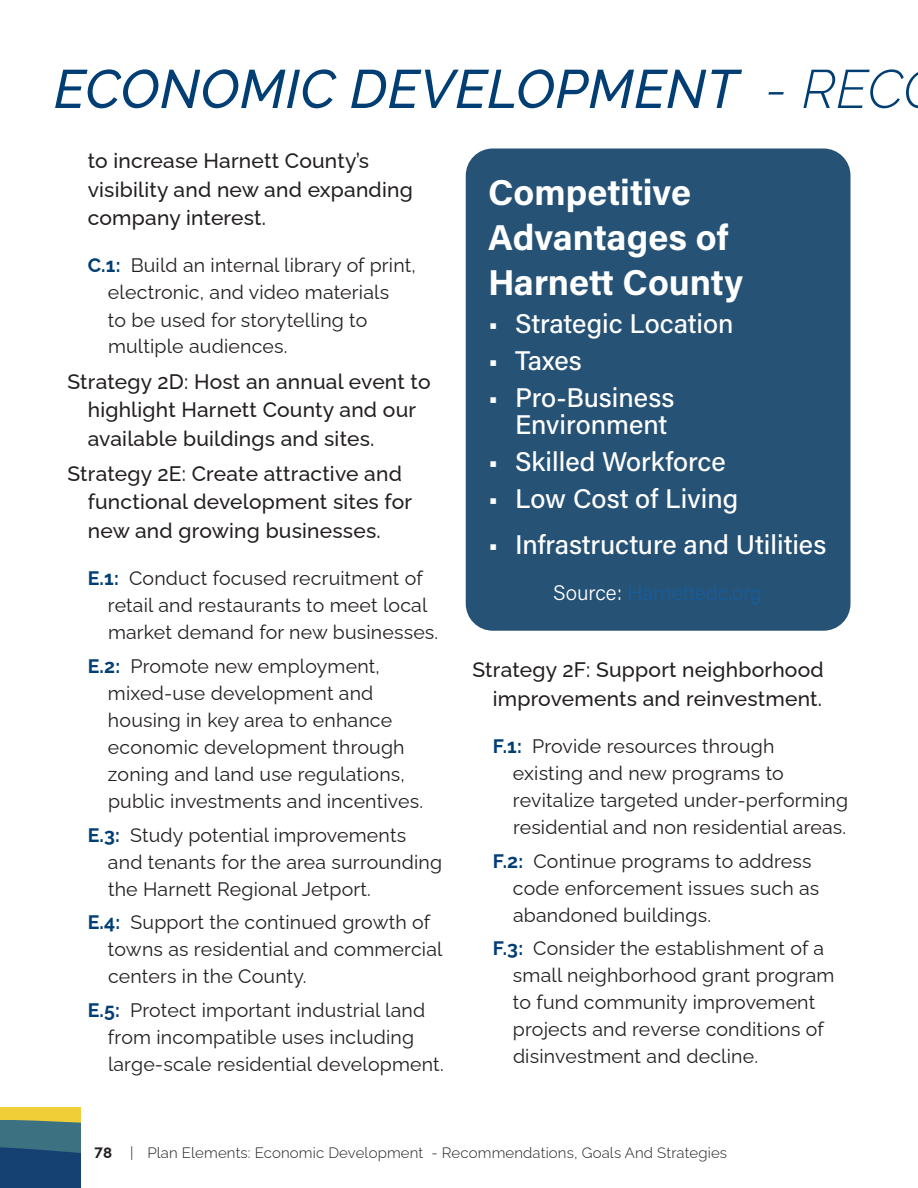
<style>
.page{position:relative;width:918px;height:1188px;background:#fff}
.page>*{position:absolute;margin:0;border:0;box-sizing:border-box;transform-origin:0 0}
.Section_Title{font:italic 500 54px "Raleway";letter-spacing:.01em;color:#003e74}
.Board_Callout{font:700 36px/45px "Acumin Pro";color:#fff}
.t1{font:500 27px/27px "Acumin Pro";color:#fff;text-align:right}
.t2{font:500 21px/28.5px "Raleway";letter-spacing:.01em;color:#231f20}
.Board_Callout-2{font:300 21px "Acumin Pro";color:#175d9e}
.t3{font:19.5px/27px "Raleway";letter-spacing:.01em;color:#231f20}
.t4{font:300 15px "Raleway";letter-spacing:.01em;color:#231f20}
.s1{font-weight:300}
.s2{font-weight:700;color:#003e74}
.s3{color:#fff}
.s4{font-weight:700}
</style>
<div class="page">
<svg style="left:0;top:1107px;width:81px;height:81px;background:#476a6d"></svg>
<div style="left:466px;top:148px;width:384px;height:483px;background:#265276;border-radius:27px"></div>
<p class="Section_Title" style="left:54px;top:47px;width:851px">ECONOMIC DEVELOPMENT <span class="s1">- REC</span></p>
<p class="t2" style="left:88px;top:144px;width:327px">to increase Harnett County’s visibility and new and expanding company interest.</p>
<p class="t3" style="left:108px;top:250px;width:309px;text-indent:-20px"><span class="s2">C.1:</span> Build an internal library of print, electronic, and video materials<br>to be used for storytelling to multiple audiences.</p>
<p class="t2" style="left:88px;top:365px;width:344px;text-indent:-20px">Strategy 2D: Host an annual event to highlight Harnett County and our available buildings and sites.</p>
<p class="t2" style="left:88px;top:457px;width:326px;text-indent:-20px">Strategy 2E: Create attractive and functional development sites for new and growing businesses.</p>
<p class="t3" style="left:108px;top:563px;width:329px;text-indent:-20px"><span class="s2">E.1:</span> Conduct focused recruitment of retail and restaurants to meet local market demand for new businesses.</p>
<p class="t3" style="left:108px;top:651px;width:314px;text-indent:-20px"><span class="s2">E.2:</span> Promote new employment, mixed-use development and housing in key area to enhance economic development through zoning and land use regulations, public investments and incentives.</p>
<p class="t3" style="left:108px;top:819px;width:336px;text-indent:-20px"><span class="s2">E.3:</span> Study potential improvements and tenants for the area surrounding the Harnett Regional Jetport.</p>
<p class="t3" style="left:108px;top:907px;width:336px;text-indent:-20px"><span class="s2">E.4:</span> Support the continued growth of towns as residential and commercial centers in the County.</p>
<p class="t3" style="left:108px;top:995px;width:335px;text-indent:-20px"><span class="s2">E.5:</span> Protect important industrial land from incompatible uses including large-scale residential development.</p>
<p class="Board_Callout" style="left:488px;top:169px;width:257px">Competitive<br>Advantages of<br>Harnett County</p>
<p class="t1" style="left:488px;top:308px;width:247px">• Strategic Location</p>
<p class="t1" style="left:488px;top:346px;width:95px">• Taxes</p>
<p class="t1" style="left:488px;top:383px;width:188px">• Pro-Business<br>Environment</p>
<p class="t1" style="left:488px;top:447px;width:239px">• Skilled Workforce</p>
<p class="t1" style="left:488px;top:484px;width:252px">• Low Cost of Living</p>
<p class="t1" style="left:488px;top:530px;width:340px">• Infrastructure and Utilities</p>
<p class="Board_Callout-2" style="left:553px;top:578px;width:210px"><span class="s3">Source:</span> Harnettedc.org</p>
<p class="t2" style="left:473px;top:653px;width:353px;text-align:right">Strategy 2F: Support neighborhood improvements and reinvestment.</p>
<p class="t3" style="left:513px;top:730px;width:337px;text-indent:-20px"><span class="s2">F.1:</span> Provide resources through existing and new programs to revitalize targeted under-performing residential and non residential areas.</p>
<p class="t3" style="left:513px;top:845px;width:308px;text-indent:-20px"><span class="s2">F.2:</span> Continue programs to address code enforcement issues such as abandoned buildings.</p>
<p class="t3" style="left:513px;top:933px;width:323px;text-indent:-20px"><span class="s2">F.3:</span> Consider the establishment of a small neighborhood grant program to fund community improvement projects and reverse conditions of disinvestment and decline.</p>
<p class="t4" style="left:94px;top:1141px;width:634px"><span class="s4">78</span> | Plan Elements: Economic Development - Recommendations, Goals And Strategies</p>
</div>
